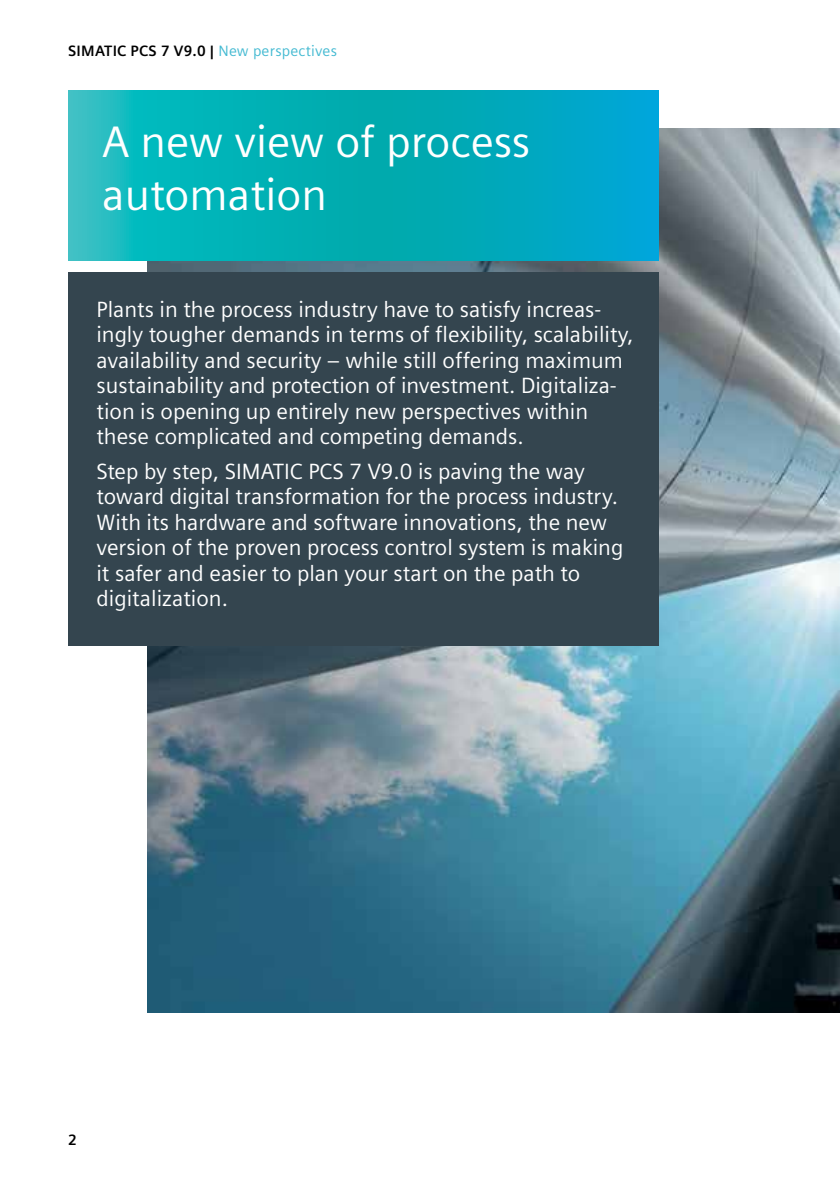
<style>
.page{position:relative;width:840px;height:1191px;background:#fff}
.page>*{position:absolute;margin:0;border:0;box-sizing:border-box;transform-origin:0 0}
.t1{font:44px/52.8px "Siemens Sans Global";color:#fff}
.t2{font:22px/25.6px "Siemens Sans Global";color:#fff}
.t3{font:700 15px "Siemens Sans Global";letter-spacing:.015em;color:#000}
.s1{font-weight:400;color:#44bad2}
</style>
<div class="page">
<img style="left:147px;top:128px;width:692px;height:885px">
<div style="left:68px;top:272px;width:590px;height:374px;background:#34454f"></div>
<svg style="left:68px;top:91px;width:590px;height:170px;background:#05aebb"></svg>
<p class="t3" style="left:68px;top:42px;width:270px">SIMATIC PCS 7 V9.0 | <span class="s1">New perspectives</span></p>
<h1 class="t1" style="left:102px;top:117px;width:429px">A new view of process automation</h1>
<p class="t2" style="left:96px;top:297px;width:538px">Plants in the process industry have to satisfy increas&shy;ingly tougher demands in terms of flexibility, scalability, availability and security – while still offering maximum sustainability and protection of investment. Digitaliza&shy;tion is opening up entirely new perspectives within these complicated and competing demands.</p>
<p class="t2" style="left:96px;top:459px;width:528px">Step by step, SIMATIC PCS 7 V9.0 is paving the way toward digital transformation for the process industry.<br>With its hardware and software innovations, the new version of the proven process control system is making it safer and easier to plan your start on the path to digitalization.</p>
<p class="t3" style="left:68px;top:1131px;width:10px">2</p>
</div>
